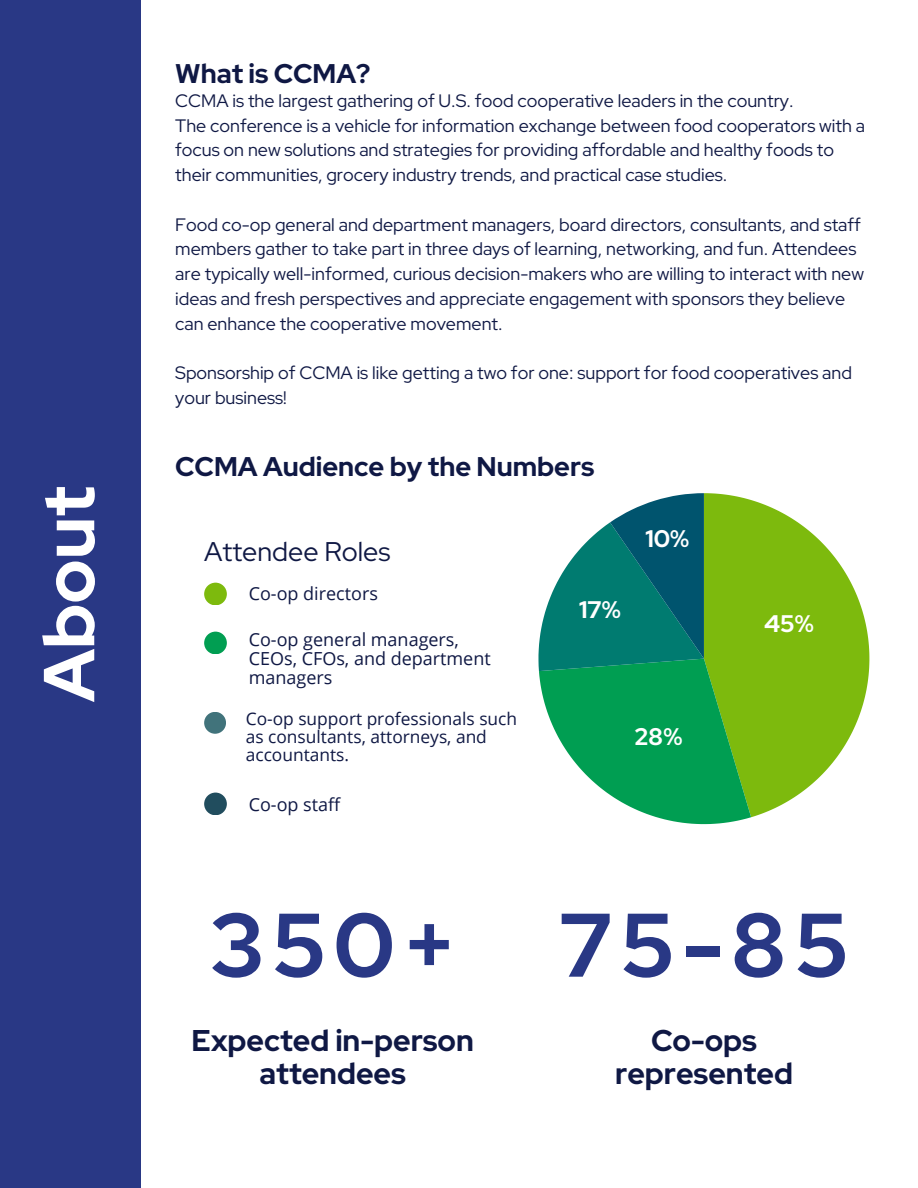
<style>
.page{position:relative;width:918px;height:1188px;background:#fff}
.page>*{position:absolute;margin:0;border:0;box-sizing:border-box;transform-origin:0 0}
.t1{font:700 90px "Red Hat Display";letter-spacing:.08em;color:#293885}
.t2{font:700 72px "Red Hat Display";color:#fff}
.t3{font:700 30px/32.7px "Red Hat Display";color:#0f1844;text-align:center}
.t4{font:700 27px "Red Hat Display";color:#0f1844}
.t5{font:27px "Red Hat Display";color:#0f1844}
.t6{font:700 24px "Red Hat Display";color:#fff}
.t7{font:18px/24.8px "Red Hat Display";color:#0f1844}
.t8{font:18px/19.2px "Open Sans";color:#0f1844}
.t9{font:17.4px/18.5px "Open Sans";color:#0f1844}
</style>
<div class="page">
<div style="left:0;top:0;width:141px;height:1188px;background:#293885"></div>
<svg style="left:751px;top:500px;width:118px;height:317px;fill:#7dba0d"></svg>
<svg style="left:538px;top:493px;width:213px;height:331px"></svg>
<div style="left:204px;top:583px;width:23px;height:22px;background:#7dba0d;border-radius:50%"></div>
<div style="left:204px;top:632px;width:23px;height:22px;background:#019e52;border-radius:50%"></div>
<div style="left:204px;top:712px;width:22px;height:22px;background:#41737b;border-radius:50%"></div>
<div style="left:204px;top:793px;width:23px;height:22px;background:#214d5e;border-radius:50%"></div>
<p class="t2" style="left:21px;top:702px;width:217px;rotate:-90deg">About</p>
<p class="t4" style="left:175px;top:56px;width:197px">What is CCMA?</p>
<p class="t7" style="left:175px;top:88px;width:620px">CCMA is the largest gathering of U.S. food cooperative leaders in the country.</p>
<h2 class="t7" style="left:175px;top:113px;width:691px">The conference is a vehicle for information exchange between food cooperators with a focus on new solutions and strategies for providing affordable and healthy foods to their communities, grocery industry trends, and practical case studies.</h2>
<h5 class="t7" style="left:175px;top:212px;width:690px">Food co-op general and department managers, board directors, consultants, and staff members gather to take part in three days of learning, networking, and fun. Attendees are typically well-informed, curious decision-makers who are willing to interact with new ideas and fresh perspectives and appreciate engagement with sponsors they believe can enhance the cooperative movement.</h5>
<p class="t7" style="left:175px;top:360px;width:678px">Sponsorship of CCMA is like getting a two for one: support for food cooperatives and your business!</p>
<p class="t4" style="left:175px;top:449px;width:421px">CCMA Audience by the Numbers</p>
<h6 class="t5" style="left:204px;top:533px;width:188px">Attendee Roles</h6>
<h4 class="t8" style="left:249px;top:583px;width:131px">Co-op directors</h4>
<p class="t8" style="left:249px;top:629px;width:244px">Co-op general managers,<br>CEOs, CFOs, and department managers</p>
<p class="t9" style="left:246px;top:709px;width:273px">Co-op support professionals such as consultants, attorneys, and accountants.</p>
<p class="t8" style="left:249px;top:794px;width:93px">Co-op staff</p>
<h6 class="t6" style="left:579px;top:594px;width:43px">17%</h6>
<h6 class="t6" style="left:645px;top:523px;width:45px">10%</h6>
<h6 class="t6" style="left:635px;top:721px;width:49px">28%</h6>
<h5 class="t6" style="left:764px;top:608px;width:51px">45%</h5>
<h3 class="t1" style="left:209px;top:885px;width:248px">350+</h3>
<h1 class="t3" style="left:192px;top:1024px;width:284px">Expected in-person attendees</h1>
<p class="t1" style="left:559px;top:885px;width:291px">75-85</p>
<h1 class="t3" style="left:615px;top:1024px;width:179px">Co-ops represented</h1>
</div>
